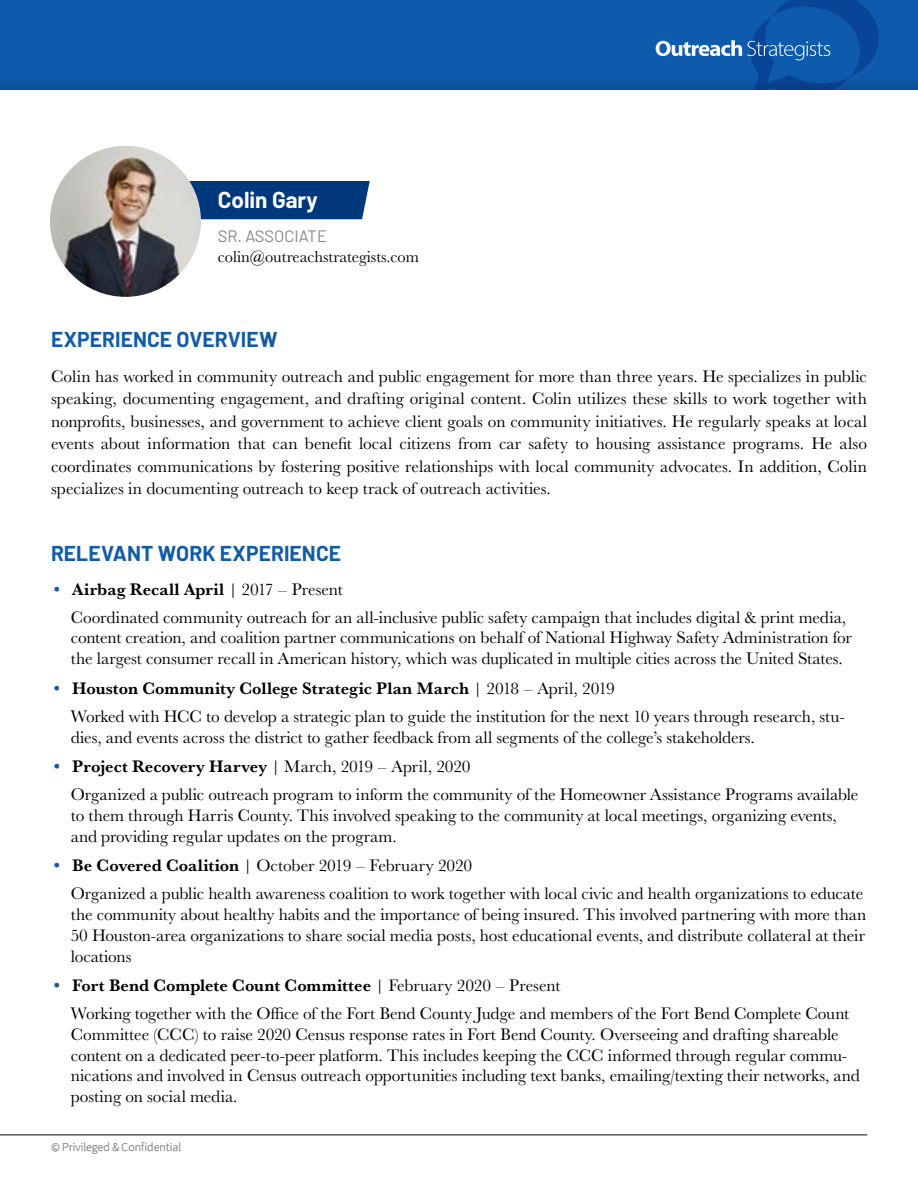
<style>
.page{position:relative;width:918px;height:1188px;background:#fff}
.page>*{position:absolute;margin:0;border:0;box-sizing:border-box;transform-origin:0 0}
.t1{font:700 22.5px "Barlow";color:#fff}
.t2{font:700 21px "Barlow";letter-spacing:.005em;color:#125ba6}
.t3{font:17.25px/20.7px "Baskerville URW";letter-spacing:-.005em;color:#000}
.t4{font:16.5px "Baskerville";color:#000}
.t5{font:16.5px "Barlow";color:#878787}
.t6{font:300 12px "Source Sans Pro";color:#878787}
.s1{color:#125ba6}
.s2{font-weight:700}
</style>
<div class="page">
<div style="left:0;top:0;width:918px;height:90px;background:#0e5aad"></div>
<svg style="left:656px;top:0;width:223px;height:72px"></svg>
<svg style="left:0;top:72px;width:918px;height:18px"></svg>
<hr style="left:0;top:1135px;width:867px;height:1px;background:#575756">
<div style="left:190px;top:181px;width:180px;height:38px;background:#00387c"></div>
<img style="left:50px;top:146px;width:151px;height:151px;border-radius:76px">
<h1 class="t1" style="left:218px;top:183px;width:102px">Colin Gary</h1>
<p class="t5" style="left:218px;top:224px;width:111px">SR. ASSOCIATE</p>
<p class="t4" style="left:218px;top:246px;width:203px">colin@outreachstrategists.com</p>
<p class="t2" style="left:51px;top:324px;width:228px">EXPERIENCE OVERVIEW</p>
<p class="t3" style="left:51px;top:364px;width:818px;line-height:22.5px;text-align:justify">Colin has worked in community outreach and public engagement for more than three years. He specializes in public speaking, documenting engagement, and drafting original content. Colin utilizes these skills to work together with nonprofits, businesses, and government to achieve client goals on community initiatives. He regularly speaks at local events about information that can benefit local citizens from car safety to housing assistance programs. He also coordinates communications by fostering positive relationships with local community advocates. In addition, Colin specializes in documenting outreach to keep track of outreach activities.</p>
<p class="t2" style="left:51px;top:537px;width:292px">RELEVANT WORK EXPERIENCE</p>
<p class="t3" style="left:71px;top:575px;width:777px;line-height:27.9px;text-indent:-20px"><span class="s1">•</span> <span class="s2">Airbag Recall April</span> | 2017 – Present<br>Coordinated community outreach for an all-inclusive public safety campaign that includes digital &amp; print media,</p>
<p class="t3" style="left:71px;top:627px;width:783px">content creation, and coalition partner communications on behalf of National Highway Safety Administration for the largest consumer recall in American history, which was duplicated in multiple cities across the United States.</p>
<p class="t3" style="left:71px;top:674px;width:776px;line-height:27.9px;text-indent:-20px"><span class="s1">•</span> <span class="s2">Houston Community College Strategic Plan March</span> | 2018 – April, 2019<br>Worked with HCC to develop a strategic plan to guide the institution for the next 10 years through research, stu-</p>
<p class="t3" style="left:71px;top:726px;width:686px">dies, and events across the district to gather feedback from all segments of the college’s stakeholders.</p>
<p class="t3" style="left:71px;top:752px;width:789px;line-height:27.9px;text-indent:-20px"><span class="s1">•</span> <span class="s2">Project Recovery Harvey</span> | March, 2019 – April, 2020<br>Organized a public outreach program to inform the community of the Homeowner Assistance Programs available</p>
<p class="t3" style="left:71px;top:804px;width:768px">to them through Harris County. This involved speaking to the community at local meetings, organizing events, and providing regular updates on the program.</p>
<p class="t3" style="left:71px;top:851px;width:794px;line-height:27.9px;text-indent:-20px"><span class="s1">•</span> <span class="s2">Be Covered Coalition</span> | October 2019 – February 2020<br>Organized a public health awareness coalition to work together with local civic and health organizations to educate</p>
<p class="t3" style="left:71px;top:904px;width:797px;text-align:justify">the community about healthy habits and the importance of being insured. This involved partnering with more than 50 Houston-area organizations to share social media posts, host educational events, and distribute collateral at their locations</p>
<p class="t3" style="left:71px;top:971px;width:780px;line-height:27.9px;text-indent:-20px"><span class="s1">•</span> <span class="s2">Fort Bend Complete Count Committee</span> | February 2020 – Present<br>Working together with the Office of the Fort Bend County Judge and members of the Fort Bend Complete Count</p>
<p class="t3" style="left:71px;top:1023px;width:791px">Committee (CCC) to raise 2020 Census response rates in Fort Bend County. Overseeing and drafting shareable content on a dedicated peer-to-peer platform. This includes keeping the CCC informed through regular commu&shy;nications and involved in Census outreach opportunities including text banks, emailing/texting their networks, and posting on social media.</p>
<p class="t6" style="left:51px;top:1140px;width:132px">© Privileged &amp; Confidential</p>
</div>
